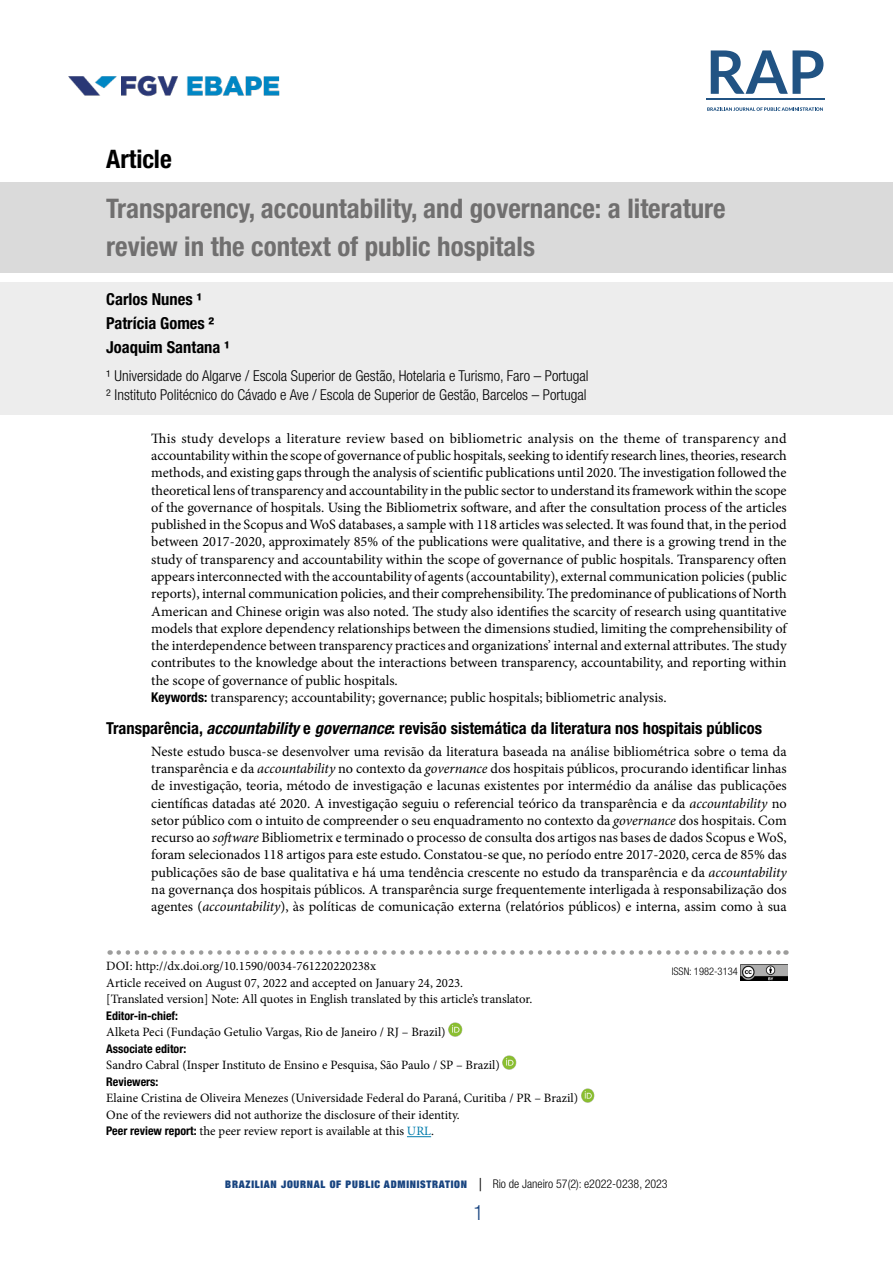
<style>
.page{position:relative;width:893px;height:1263px;background:#fff}
.page>*{position:absolute;margin:0;border:0;box-sizing:border-box;transform-origin:0 0}
.t1{font:700 condensed 27px/37.5px "Helvetica Neue LT Std";color:#706f6f}
.t2{font:700 condensed 25.5px "Helvetica Neue LT Std";color:#000}
.t3{font:300 condensed 21px "Helvetica Neue LT Std";color:#184480}
.t4{font:700 condensed 16.5px/23.7px "Helvetica Neue LT Std";color:#000}
.t5{font:300 condensed 15px/19.5px "Helvetica Neue LT Std";color:#000}
.t6{font:14.25px/17.2px "Minion Pro";letter-spacing:-.005em;color:#000}
.t7{font:12.75px/16.5px "Minion Pro";color:#000}
.t8{font:700 condensed 12px "Helvetica Neue LT Std";color:#000}
.t9{font:900 expanded 10.5px "Helvetica Neue";letter-spacing:.07em;color:#184480}
.t10{font:300 condensed 10.5px "Helvetica Neue LT Std";color:#000}
.s1{font-family:"Helvetica Neue LT Std";font-weight:700;font-stretch:condensed;font-size:13.5px}
.s2{font-style:italic}
.s3{font-family:"Helvetica Neue LT Std";font-weight:700;font-stretch:condensed;font-size:12px}
.s4{color:#007cac}
.s5{font-family:"Helvetica Neue LT Std";font-weight:300;font-stretch:condensed;font-size:18px;color:#000}
.s6{font-family:"Helvetica Neue LT Std";font-weight:300;font-stretch:condensed;font-size:12px;color:#000}
</style>
<div class="page">
<img style="left:68px;top:75px;width:212px;height:22px">
<svg style="left:707px;top:107px;width:116px;height:4px"></svg>
<hr style="left:706px;top:98px;width:119px;height:2px;background:#215383">
<svg style="left:711px;top:50px;width:112px;height:44px"></svg>
<div style="left:0;top:182px;width:892px;height:90px;background:#dadada"></div>
<div style="left:0;top:282px;width:892px;height:133px;background:#ededed"></div>
<svg style="left:119px;top:950px;width:667px;height:5px"></svg>
<img style="left:740px;top:964px;width:47px;height:16px">
<svg style="left:407px;top:1136px;width:24px;height:1px"></svg>
<svg style="left:449px;top:1023px;width:13px;height:13px"></svg>
<svg style="left:503px;top:1056px;width:13px;height:13px"></svg>
<img style="left:581px;top:1089px;width:14px;height:13px">
<h2 class="t2" style="left:106px;top:144px;width:67px">Article</h2>
<h1 class="t1" style="left:106px;top:190px;width:621px">Transparency, accountability, and governance: a literature review in the context of public hospitals</h1>
<p class="t4" style="left:106px;top:287px;width:125px">Carlos Nunes ¹<br>Patrícia Gomes ²<br>Joaquim Santana ¹</p>
<p class="t5" style="left:106px;top:365px;width:484px">¹ Universidade do Algarve / Escola Superior de Gestão, Hotelaria e Turismo, Faro – Portugal<br>² Instituto Politécnico do Cávado e Ave / Escola de Superior de Gestão, Barcelos – Portugal</p>
<p class="t6" style="left:151px;top:430px;width:637px">This study develops a literature review based on bibliometric analysis on the theme of transparency and accountability within the scope of governance of public hospitals, seeking to identify research lines, theories, research methods, and existing gaps through the analysis of scientific publications until 2020. The investigation followed the theoretical lens of transparency and accountability in the public sector to understand its framework within the scope of the governance of hospitals. Using the Bibliometrix software, and after the consultation process of the articles published in the Scopus and WoS databases, a sample with 118 articles was selected. It was found that, in the period between 2017-2020, approximately 85% of the publications were qualitative, and there is a growing trend in the study of transparency and accountability within the scope of governance of public hospitals. Transparency often appears interconnected with the accountability of agents (accountability), external communication policies (public reports), internal communication policies, and their comprehensibility. The predominance of publications of North American and Chinese origin was also noted. The study also identifies the scarcity of research using quantitative models that explore dependency relationships between the dimensions studied, limiting the comprehensibility of the interdependence between transparency practices and organizations’ internal and external attributes. The study contributes to the knowledge about the interactions between transparency, accountability, and reporting within the scope of governance of public hospitals.<br><span class="s1">Keywords:</span> transparency; accountability; governance; public hospitals; bibliometric analysis.</p>
<p class="t4" style="left:106px;top:716px;width:657px">Transparência, <span class="s2">accountability</span> e <span class="s2">governance</span>: revisão sistemática da literatura nos hospitais públicos</p>
<p class="t6" style="left:151px;top:743px;width:637px;text-align:justify">Neste estudo busca-se desenvolver uma revisão da literatura baseada na análise bibliométrica sobre o tema da transparência e da <span class="s2">accountability</span> no contexto da <span class="s2">governance</span> dos hospitais públicos, procurando identificar linhas de investigação, teoria, método de investigação e lacunas existentes por intermédio da análise das publicações científicas datadas até 2020. A investigação seguiu o referencial teórico da transparência e da <span class="s2">accountability</span> no setor público com o intuito de compreender o seu enquadramento no contexto da <span class="s2">governance</span> dos hospitais. Com recurso ao <span class="s2">software</span> Bibliometrix e terminado o processo de consulta dos artigos nas bases de dados Scopus e WoS, foram selecionados 118 artigos para este estudo. Constatou-se que, no período entre 2017-2020, cerca de 85% das publicações são de base qualitativa e há uma tendência crescente no estudo da transparência e da <span class="s2">accountability </span>na governança dos hospitais públicos. A transparência surge frequentemente interligada à responsabilização dos agentes (<span class="s2">accountability</span>), às políticas de comunicação externa (relatórios públicos) e interna, assim como à sua</p>
<p class="t7" style="left:106px;top:958px;width:427px">DOI: http://dx.doi.org/10.1590/0034-761220220238x<br>Article received on August 07, 2022 and accepted on January 24, 2023.<br>[Translated version] Note: All quotes in English translated by this article’s translator.</p>
<p class="t8" style="left:106px;top:1008px;width:73px">Editor-in-chief:</p>
<p class="t7" style="left:106px;top:1024px;width:341px">Alketa Peci (Fundação Getulio Vargas, Rio de Janeiro / RJ – Brazil)</p>
<p class="t8" style="left:106px;top:1041px;width:81px">Associate editor:</p>
<p class="t7" style="left:106px;top:1057px;width:395px">Sandro Cabral (Insper Instituto de Ensino e Pesquisa, São Paulo / SP – Brazil)</p>
<p class="t8" style="left:106px;top:1074px;width:54px">Reviewers:</p>
<p class="t7" style="left:106px;top:1090px;width:473px">Elaine Cristina de Oliveira Menezes (Universidade Federal do Paraná, Curitiba / PR – Brazil)<br>One of the reviewers did not authorize the disclosure of their identity.<br><span class="s3">Peer review report:</span> the peer review report is available at this <span class="s4">URL</span>.</p>
<p class="t10" style="left:672px;top:965px;width:68px">ISSN: 1982-3134</p>
<p class="t9" style="left:225px;top:1177px;width:444px">BRAZILIAN JOURNAL OF PUBLIC ADMINISTRATION <span class="s5">|</span> <span class="s6">Rio de Janeiro 57(2): e2022-0238, 2023</span></p>
<h3 class="t3" style="left:473px;top:1200px;width:12px">1</h3>
</div>
